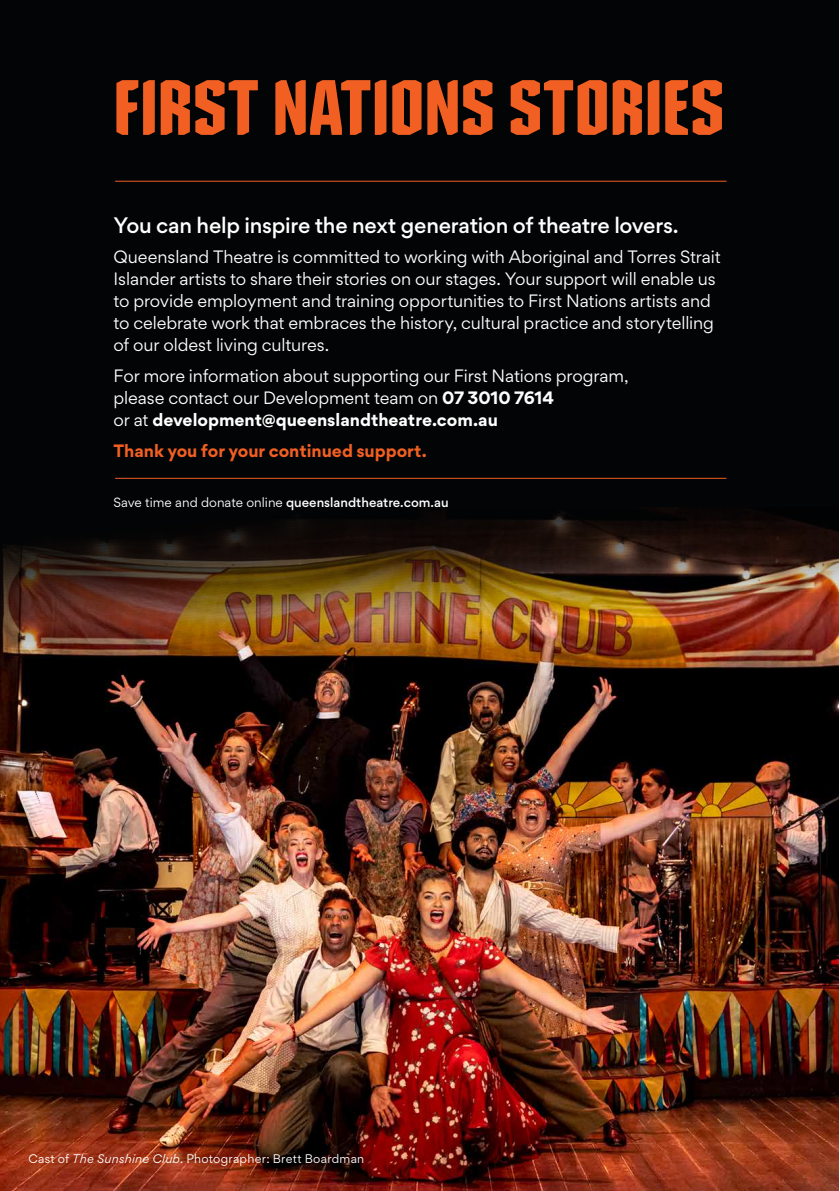
<style>
.page{position:relative;width:840px;height:1191px;background:#fff}
.page>*{position:absolute;margin:0;border:0;box-sizing:border-box;transform-origin:0 0}
.t1{font:73px "QT Theatrical Display";color:#f15f22}
.t2{font:500 20px "Gordita";letter-spacing:-.015em;color:#fff}
.t3{font:16px/22px "Gordita";letter-spacing:-.005em;color:#fff}
.t4{font:700 16px "Gordita";color:#f15f22}
.t5{font:500 12px "Gordita";color:#fff}
.t6{font:11.2px "Gordita";letter-spacing:.025em;color:#fff}
.s1{font-weight:700}
.s2{font-weight:400}
.s3{font-style:italic}
</style>
<div class="page">
<div style="left:0;top:0;width:838px;height:1191px;background:#030405"></div>
<img style="left:0;top:507px;width:838px;height:684px">
<hr style="left:115px;top:181px;width:611px;height:1px;background:#f15f22">
<hr style="left:115px;top:478px;width:611px;height:1px;background:#f15f22">
<h1 class="t1" style="left:113px;top:79px;width:612px">FIRST NATIONS STORIES</h1>
<p class="t2" style="left:113px;top:210px;width:566px">You can help inspire the next generation of theatre lovers.</p>
<p class="t3" style="left:113px;top:246px;width:608px">Queensland Theatre is committed to working with Aboriginal and Torres Strait Islander artists to share their stories on our stages. Your support will enable us to provide employment and training opportunities to First Nations artists and to celebrate work that embraces the history, cultural practice and storytelling of our oldest living cultures.</p>
<p class="t3" style="left:113px;top:364px;width:516px">For more information about supporting our First Nations program, please contact our Development team on <span class="s1">07 3010 7614<br></span>or at <span class="s1">development@queenslandtheatre.com.au</span></p>
<p class="t4" style="left:113px;top:437px;width:314px">Thank you for your continued support.</p>
<p class="t5" style="left:113px;top:493px;width:336px"><span class="s2">Save time and donate online</span> queenslandtheatre.com.au</p>
<p class="t6" style="left:28px;top:1150px;width:337px">Cast of <span class="s3">The Sunshine Club</span>. Photographer: Brett Boardman</p>
</div>
